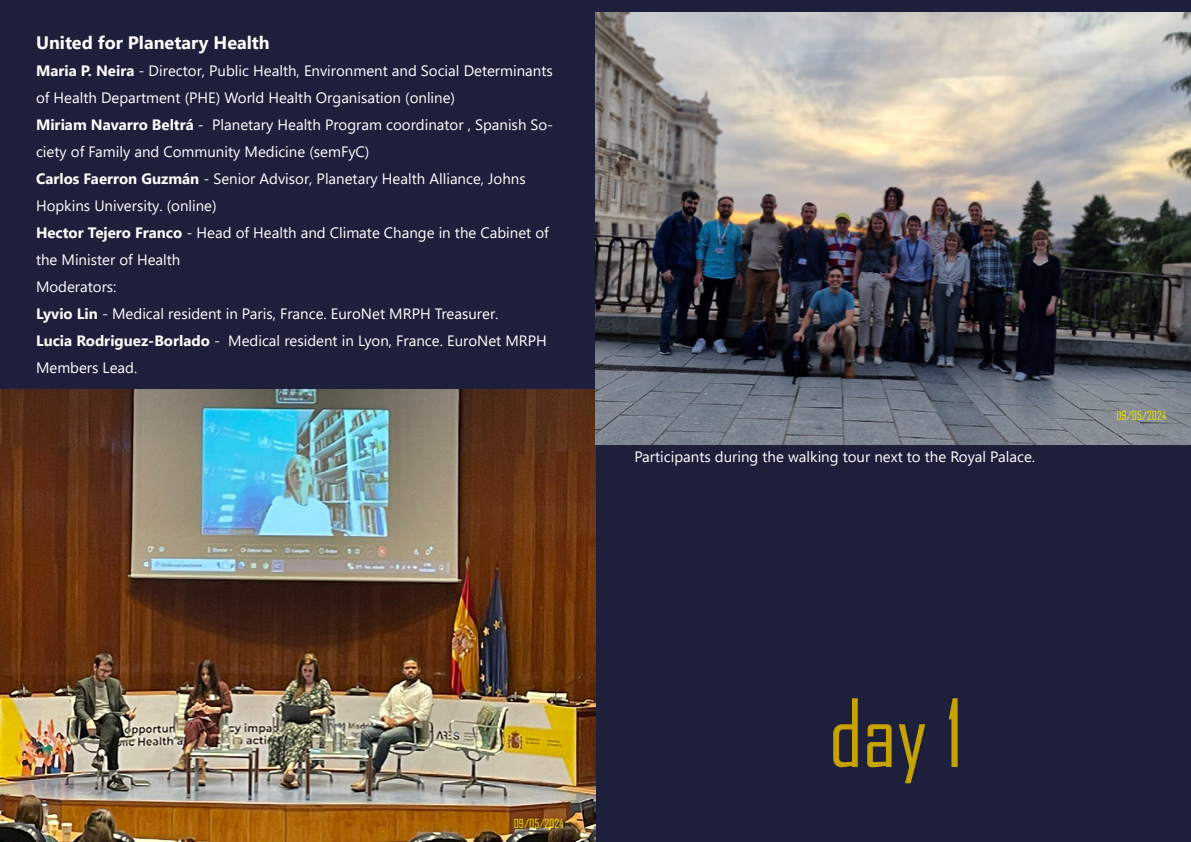
<style>
.page{position:relative;width:1191px;height:842px;background:#fff}
.page>*{position:absolute;margin:0;border:0;box-sizing:border-box;transform-origin:0 0}
.t1{font:90px "Agency FB";color:#c7a300}
.t2{font:700 18px "Segoe UI";color:#fff}
.t3{font:15px/27px "Segoe UI";color:#fff}
.t4{font:12px "Agency FB";color:#f2e600}
.s1{font-weight:700}
</style>
<div class="page">
<div style="left:0;top:0;width:1190px;height:842px;background:#1e1f3b"></div>
<img style="left:0;top:390px;width:595px;height:452px">
<img style="left:595px;top:13px;width:596px;height:432px">
<p class="t2" style="left:36px;top:26px;width:235px">United for Planetary Health</p>
<p class="t3" style="left:36px;top:56px;width:519px"><span class="s1">Maria P. Neira</span> - Director, Public Health, Environment and Social Determinants of Health Department (PHE) World Health Organisation (online)<br><span class="s1">Miriam Navarro Beltrá</span> - Planetary Health Program coordinator , Spanish So&shy;ciety of Family and Community Medicine (semFyC)<br><span class="s1">Carlos Faerron Guzmán</span> - Senior Advisor, Planetary Health Alliance, Johns Hopkins University. (online)<br><span class="s1">Hector Tejero Franco</span> - Head of Health and Climate Change in the Cabinet of the Minister of Health<br>Moderators:<br><span class="s1">Lyvio Lin</span> - Medical resident in Paris, France. EuroNet MRPH Treasurer.<br><span class="s1">Lucia Rodriguez-Borlado</span> - Medical resident in Lyon, France. EuroNet MRPH Members Lead.</p>
<p class="t3" style="left:634px;top:441px;width:402px">Participants during the walking tour next to the Royal Palace.</p>
<p class="t4" style="left:1116px;top:408px;width:51px">09/05/2024</p>
<p class="t4" style="left:514px;top:816px;width:51px">09/05/2024</p>
<h1 class="t1" style="left:828px;top:678px;width:136px">day 1</h1>
</div>
